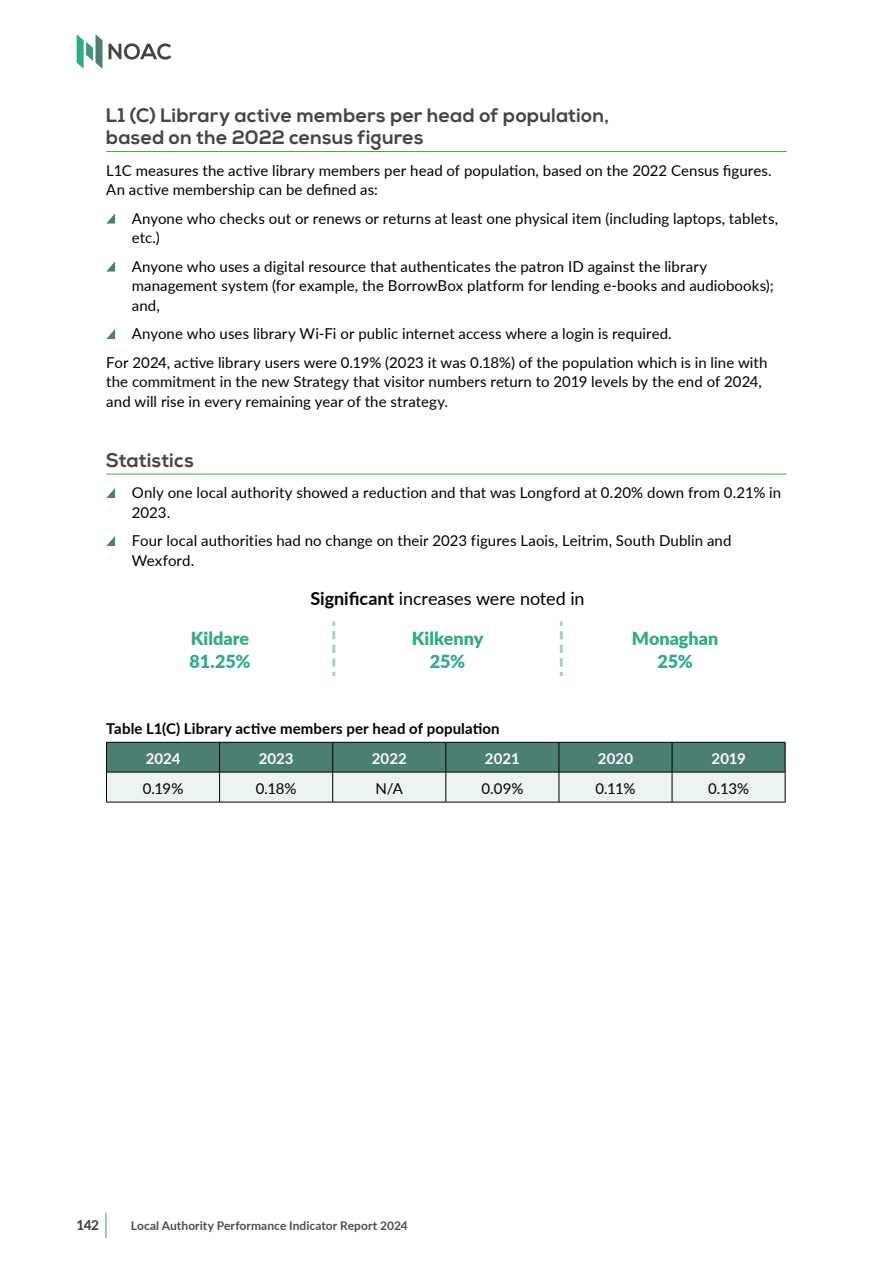
<style>
.page{position:relative;width:893px;height:1263px;background:#fff}
.page>*{position:absolute;margin:0;border:0;box-sizing:border-box;transform-origin:0 0}
.t1{font:700 19.5px/22.5px "Nexa";letter-spacing:.015em;color:#484443}
.t2{font:900 18px/22.5px "Lato";color:#2eac89;text-align:center}
.t3{font:18px "Lato";letter-spacing:-.005em;color:#000}
.t4{font:15px/19.5px "Lato";letter-spacing:.005em;color:#000}
.t5{font:700 15px "Lato";letter-spacing:.01em;color:#000}
.t6{font:700 15px "Lato";color:#fff}
.t7{font:800 13.5px "Lato";color:#484443}
.t8{font:700 12px "Lato";letter-spacing:.005em;color:#4e4d53}
.s1{font-weight:700}
</style>
<div class="page">
<svg style="left:106px;top:1212px;width:1px;height:26px"></svg>
<svg style="left:109px;top:43px;width:62px;height:17px"></svg>
<svg style="left:77px;top:34px;width:25px;height:35px"></svg>
<hr style="left:106px;top:151px;width:681px;height:1px;background:#3ca748">
<hr style="left:106px;top:474px;width:681px;height:1px;background:#3ca748">
<svg style="left:106px;top:213px;width:9px;height:11px"></svg>
<svg style="left:106px;top:261px;width:9px;height:11px"></svg>
<svg style="left:106px;top:329px;width:9px;height:10px"></svg>
<svg style="left:106px;top:488px;width:9px;height:10px"></svg>
<svg style="left:106px;top:536px;width:9px;height:10px"></svg>
<svg style="left:107px;top:743px;width:678px;height:59px;background:#98b6ad"></svg>
<hr style="left:106px;top:742px;width:114px;height:1px;background:#000">
<hr style="left:106px;top:742px;width:1px;height:30px;background:#000">
<hr style="left:220px;top:742px;width:113px;height:1px;background:#000">
<hr style="left:219px;top:742px;width:1px;height:30px;background:#000">
<hr style="left:333px;top:742px;width:113px;height:1px;background:#000">
<hr style="left:332px;top:742px;width:1px;height:30px;background:#000">
<hr style="left:446px;top:742px;width:113px;height:1px;background:#000">
<hr style="left:446px;top:742px;width:1px;height:30px;background:#000">
<hr style="left:559px;top:742px;width:113px;height:1px;background:#000">
<hr style="left:559px;top:742px;width:1px;height:30px;background:#000">
<hr style="left:672px;top:742px;width:113px;height:1px;background:#000">
<hr style="left:672px;top:742px;width:1px;height:30px;background:#000">
<hr style="left:785px;top:742px;width:1px;height:30px;background:#000">
<hr style="left:106px;top:772px;width:114px;height:1px;background:#000">
<hr style="left:106px;top:772px;width:1px;height:30px;background:#000">
<hr style="left:220px;top:772px;width:113px;height:1px;background:#000">
<hr style="left:219px;top:772px;width:1px;height:30px;background:#000">
<hr style="left:333px;top:772px;width:113px;height:1px;background:#000">
<hr style="left:332px;top:772px;width:1px;height:30px;background:#000">
<hr style="left:446px;top:772px;width:113px;height:1px;background:#000">
<hr style="left:446px;top:772px;width:1px;height:30px;background:#000">
<hr style="left:559px;top:772px;width:113px;height:1px;background:#000">
<hr style="left:559px;top:772px;width:1px;height:30px;background:#000">
<hr style="left:672px;top:772px;width:113px;height:1px;background:#000">
<hr style="left:672px;top:772px;width:1px;height:30px;background:#000">
<hr style="left:785px;top:772px;width:1px;height:30px;background:#000">
<hr style="left:106px;top:802px;width:114px;height:1px;background:#000">
<hr style="left:220px;top:802px;width:113px;height:1px;background:#000">
<hr style="left:333px;top:802px;width:113px;height:1px;background:#000">
<hr style="left:446px;top:802px;width:113px;height:1px;background:#000">
<hr style="left:559px;top:802px;width:113px;height:1px;background:#000">
<hr style="left:672px;top:802px;width:113px;height:1px;background:#000">
<svg style="left:332px;top:622px;width:3px;height:54px"></svg>
<svg style="left:560px;top:622px;width:3px;height:54px"></svg>
<h1 class="t1" style="left:106px;top:104px;width:504px">L1 (C) Library active members per head of population, based on the 2022 census figures</h1>
<p class="t4" style="left:106px;top:160px;width:667px">L1C measures the active library members per head of population, based on the 2022 Census figures.<br>An active membership can be defined as:</p>
<p class="t4" style="left:132px;top:208px;width:648px">Anyone who checks out or renews or returns at least one physical item (including laptops, tablets, etc.)</p>
<p class="t4" style="left:132px;top:256px;width:643px">Anyone who uses a digital resource that authenticates the patron ID against the library management system (for example, the BorrowBox platform for lending e-books and audiobooks); and,</p>
<p class="t4" style="left:106px;top:319px;width:663px;line-height:28.5px;text-indent:26px">Anyone who uses library Wi-Fi or public internet access where a login is required.<br>For 2024, active library users were 0.19% (2023 it was 0.18%) of the population which is in line with</p>
<p class="t4" style="left:106px;top:371px;width:657px">the commitment in the new Strategy that visitor numbers return to 2019 levels by the end of 2024, and will rise in every remaining year of the strategy.</p>
<h1 class="t1" style="left:106px;top:449px;width:89px">Statistics</h1>
<p class="t4" style="left:132px;top:482px;width:651px">Only one local authority showed a reduction and that was Longford at 0.20% down from 0.21% in<br>2023.</p>
<p class="t4" style="left:132px;top:530px;width:601px">Four local authorities had no change on their 2023 figures Laois, Leitrim, South Dublin and<br>Wexford.</p>
<p class="t3" style="left:310px;top:585px;width:276px"><span class="s1">Significant</span> increases were noted in</p>
<p class="t2" style="left:190px;top:626px;width:62px;text-align:left">Kildare<br>81.25%</p>
<p class="t2" style="left:412px;top:626px;width:73px">Kilkenny<br>25%</p>
<p class="t2" style="left:632px;top:626px;width:88px">Monaghan<br>25%</p>
<p class="t5" style="left:106px;top:717px;width:395px">Table L1(C) Library active members per head of population</p>
<p class="t6" style="left:146px;top:747px;width:36px">2024</p>
<p class="t6" style="left:259px;top:747px;width:36px">2023</p>
<p class="t6" style="left:372px;top:747px;width:37px">2022</p>
<p class="t6" style="left:485px;top:747px;width:36px">2021</p>
<p class="t6" style="left:598px;top:747px;width:37px">2020</p>
<p class="t6" style="left:711px;top:747px;width:36px">2019</p>
<p class="t4" style="left:143px;top:778px;width:42px">0.19%</p>
<p class="t4" style="left:256px;top:778px;width:42px">0.18%</p>
<p class="t4" style="left:376px;top:778px;width:29px">N/A</p>
<p class="t4" style="left:481px;top:778px;width:44px">0.09%</p>
<p class="t4" style="left:595px;top:778px;width:42px">0.11%</p>
<p class="t4" style="left:708px;top:778px;width:42px">0.13%</p>
<p class="t7" style="left:77px;top:1215px;width:24px">142</p>
<p class="t8" style="left:131px;top:1217px;width:278px">Local Authority Performance Indicator Report 2024</p>
</div>
